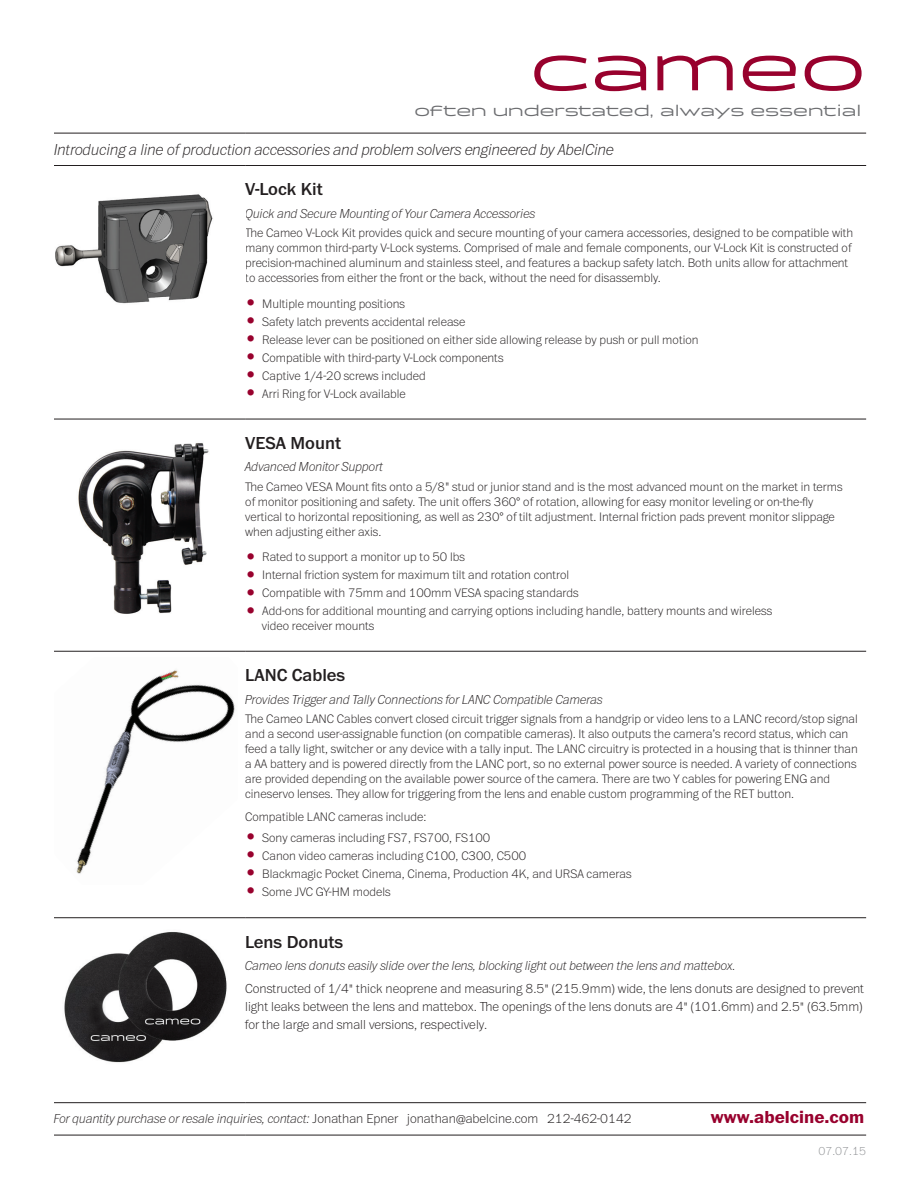
<style>
.page{position:relative;width:918px;height:1188px;background:#fff}
.page>*{position:absolute;margin:0;border:0;box-sizing:border-box;transform-origin:0 0}
.t1{font:500 18px "Franklin ITC Std";color:#231f20}
.t2{font:700 18px "Franklin ITC Std";color:#98012d}
.t3{font:italic 100 16.5px "Franklin ITC Pro";color:#231f20}
.t4{font:15px "Briller";color:#6c6d70}
.t5{font:100 13.5px/18px "Franklin ITC Std";color:#231f20;text-align:justify}
.t6{font:italic 100 13.5px "Franklin ITC Pro";color:#231f20}
.t7{font:100 12.75px/15px "Franklin ITC Std";color:#231f20}
.t8{font:100 12px "Franklin ITC Std";color:#939598}
.s1{font-weight:700;font-size:22.5px;color:#98012d}
.s2{font-size:12.75px}
.s3{font-family:"Franklin ITC Pro";font-style:italic}
</style>
<div class="page">
<hr style="left:54px;top:419px;width:191px;height:1px;background:#231f20">
<hr style="left:245px;top:419px;width:621px;height:1px;background:#231f20">
<hr style="left:54px;top:651px;width:191px;height:1px;background:#231f20">
<hr style="left:245px;top:651px;width:621px;height:1px;background:#231f20">
<hr style="left:245px;top:917px;width:621px;height:1px;background:#231f20">
<hr style="left:245px;top:1102px;width:621px;height:1px;background:#231f20">
<hr style="left:54px;top:917px;width:191px;height:1px;background:#231f20">
<hr style="left:54px;top:1102px;width:191px;height:1px;background:#231f20">
<hr style="left:54px;top:133px;width:191px;height:1px;background:#231f20">
<hr style="left:245px;top:133px;width:621px;height:1px;background:#231f20">
<hr style="left:54px;top:165px;width:191px;height:1px;background:#231f20">
<hr style="left:245px;top:165px;width:621px;height:1px;background:#231f20">
<hr style="left:54px;top:1135px;width:191px;height:1px;background:#231f20">
<hr style="left:245px;top:1135px;width:621px;height:1px;background:#231f20">
<img style="left:78px;top:443px;width:131px;height:171px">
<img style="left:76px;top:670px;width:159px;height:204px">
<img style="left:64px;top:932px;width:163px;height:131px">
<svg style="left:534px;top:56px;width:53px;height:35px"></svg>
<svg style="left:595px;top:56px;width:51px;height:35px"></svg>
<svg style="left:657px;top:56px;width:76px;height:34px"></svg>
<svg style="left:743px;top:56px;width:53px;height:35px"></svg>
<svg style="left:805px;top:56px;width:57px;height:35px"></svg>
<img style="left:55px;top:194px;width:158px;height:110px">
<p class="t4" style="left:415px;top:101px;width:448px">often understated, always essential</p>
<p class="t3" style="left:54px;top:141px;width:562px">Introducing a line of production accessories and problem solvers engineered by AbelCine</p>
<h1 class="t1" style="left:245px;top:180px;width:79px">V-Lock Kit</h1>
<p class="t6" style="left:245px;top:206px;width:292px">Quick and Secure Mounting of Your Camera Accessories</p>
<p class="t7" style="left:245px;top:226px;width:610px">The Cameo V-Lock Kit provides quick and secure mounting of your camera accessories, designed to be compatible with many common third-party V-Lock systems. Comprised of male and female components, our V-Lock Kit is constructed of precision-machined aluminum and stainless steel, and features a backup safety latch. Both units allow for attachment to accessories from either the front or the back, without the need for disassembly.</p>
<p class="t7" style="left:245px;top:297px;width:161px"><span class="s1">•</span> Multiple mounting positions</p>
<p class="t7" style="left:245px;top:315px;width:222px"><span class="s1">•</span> Safety latch prevents accidental release</p>
<p class="t7" style="left:245px;top:333px;width:455px"><span class="s1">•</span> Release lever can be positioned on either side allowing release by push or pull motion</p>
<p class="t7" style="left:245px;top:351px;width:260px"><span class="s1">•</span> Compatible with third-party V-Lock components</p>
<p class="t7" style="left:245px;top:369px;width:182px"><span class="s1">•</span> Captive 1/4-20 screws included</p>
<p class="t7" style="left:245px;top:387px;width:162px"><span class="s1">•</span> Arri Ring for V-Lock available</p>
<h1 class="t1" style="left:245px;top:433px;width:97px">VESA Mount</h1>
<p class="t6" style="left:245px;top:460px;width:140px">Advanced Monitor Support</p>
<p class="t7" style="left:245px;top:480px;width:599px">The Cameo VESA Mount fits onto a 5/8" stud or junior stand and is the most advanced mount on the market in terms of monitor positioning and safety. The unit offers 360° of rotation, allowing for easy monitor leveling or on-the-fly vertical to horizontal repositioning, as well as 230° of tilt adjustment. Internal friction pads prevent monitor slippage when adjusting either axis.</p>
<p class="t7" style="left:245px;top:550px;width:221px"><span class="s1">•</span> Rated to support a monitor up to 50 lbs</p>
<p class="t7" style="left:245px;top:568px;width:326px"><span class="s1">•</span> Internal friction system for maximum tilt and rotation control</p>
<p class="t7" style="left:245px;top:586px;width:335px"><span class="s1">•</span> Compatible with 75mm and 100mm VESA spacing standards</p>
<p class="t7" style="left:262px;top:604px;width:512px;text-indent:-17px"><span class="s1">•</span> Add-ons for additional mounting and carrying options including handle, battery mounts and wireless video receiver mounts</p>
<h1 class="t1" style="left:245px;top:666px;width:102px">LANC Cables</h1>
<p class="t6" style="left:245px;top:692px;width:359px">Provides Trigger and Tally Connections for LANC Compatible Cameras</p>
<p class="t7" style="left:245px;top:712px;width:614px">The Cameo LANC Cables convert closed circuit trigger signals from a handgrip or video lens to a LANC record/stop signal and a second user-assignable function (on compatible cameras). It also outputs the camera’s record status, which can feed a tally light, switcher or any device with a tally input. The LANC circuitry is protected in a housing that is thinner than a AA battery and is powered directly from the LANC port, so no external power source is needed. A variety of connections are provided depending on the available power source of the camera. There are two Y cables for powering ENG and cineservo lenses. They allow for triggering from the lens and enable custom programming of the RET button.</p>
<p class="t7" style="left:245px;top:809px;width:183px">Compatible LANC cameras include:</p>
<p class="t7" style="left:245px;top:830px;width:247px"><span class="s1">•</span> Sony cameras including FS7, FS700, FS100</p>
<p class="t7" style="left:245px;top:848px;width:283px"><span class="s1">•</span> Canon video cameras including C100, C300, C500</p>
<p class="t7" style="left:245px;top:866px;width:388px"><span class="s1">•</span> Blackmagic Pocket Cinema, Cinema, Production 4K, and URSA cameras</p>
<p class="t7" style="left:245px;top:884px;width:147px"><span class="s1">•</span> Some JVC GY-HM models</p>
<h1 class="t1" style="left:245px;top:932px;width:100px">Lens Donuts</h1>
<p class="t6" style="left:245px;top:958px;width:492px">Cameo lens donuts easily slide over the lens, blocking light out between the lens and mattebox.</p>
<p class="t5" style="left:245px;top:980px;width:620px">Constructed of 1/4<span class="s2">"</span> thick neoprene and measuring 8.5<span class="s2">"</span> (215.9mm) wide, the lens donuts are designed to prevent light leaks between the lens and mattebox. The openings of the lens donuts are 4<span class="s2">"</span> (101.6mm) and 2.5<span class="s2">"</span> (63.5mm) for the large and small versions, respectively.</p>
<p class="t5" style="left:54px;top:1110px;width:579px"><span class="s3">For quantity purchase or resale inquiries, contact:</span> Jonathan Epner jonathan@abelcine.com 212-462-0142</p>
<h1 class="t2" style="left:711px;top:1107px;width:155px">www.abelcine.com</h1>
<p class="t8" style="left:818px;top:1145px;width:49px">07.07.15</p>
</div>
